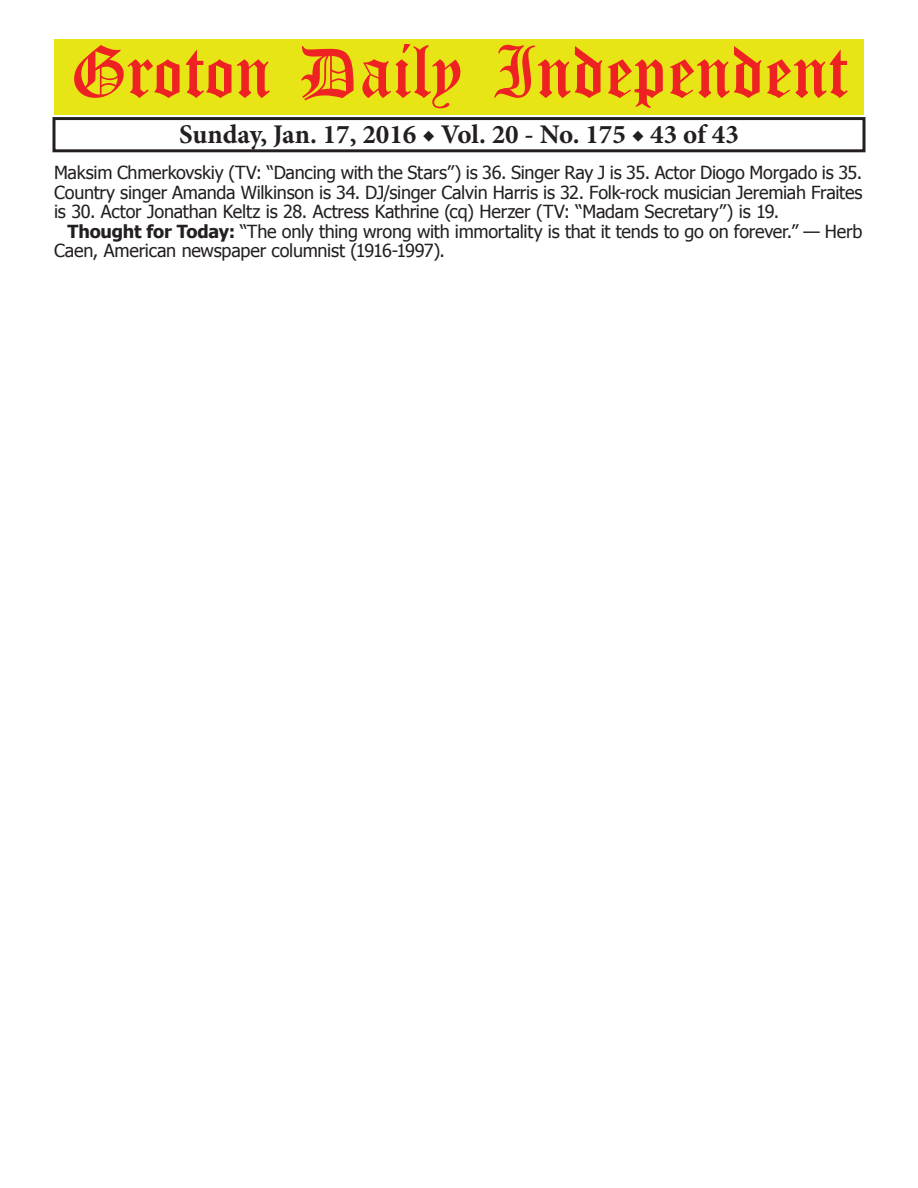
<style>
.page{position:relative;width:918px;height:1188px;background:#fff}
.page>*{position:absolute;margin:0;border:0;box-sizing:border-box;transform-origin:0 0}
.t1{font:54px "Old English Five";color:#ee2123}
.t2{font:700 27px "Minion Pro";color:#231f20}
.t3{font:18px/19.5px "Tahoma";letter-spacing:-.01em;color:#231f20;text-align:justify}
.s1{font-weight:700}
</style>
<div class="page">
<div style="left:52px;top:117px;width:814px;height:35px;border:3px solid #231f20"></div>
<div style="left:54px;top:40px;width:810px;height:75px;background:#e7e515"></div>
<h1 class="t1" style="left:70px;top:47px;width:779px">Groton Daily Independent</h1>
<h2 class="t2" style="left:179px;top:116px;width:561px">Sunday, Jan. 17, 2016 ◆ Vol. 20 - No. 175 ◆ 43 of 43</h2>
<p class="t3" style="left:54px;top:162px;width:810px">Maksim Chmerkovskiy (TV: “Dancing with the Stars”) is 36. Singer Ray J is 35. Actor Diogo Morgado is 35.<br>Country singer Amanda Wilkinson is 34. DJ/singer Calvin Harris is 32. Folk-rock musician Jeremiah Fraites is 30. Actor Jonathan Keltz is 28. Actress Kathrine (cq) Herzer (TV: “Madam Secretary”) is 19.</p>
<p class="t3" style="left:54px;top:221px;width:810px;text-indent:14px"><span class="s1">Thought for Today:</span> “The only thing wrong with immortality is that it tends to go on forever.” — Herb<br>Caen, American newspaper columnist (1916-1997).</p>
</div>
